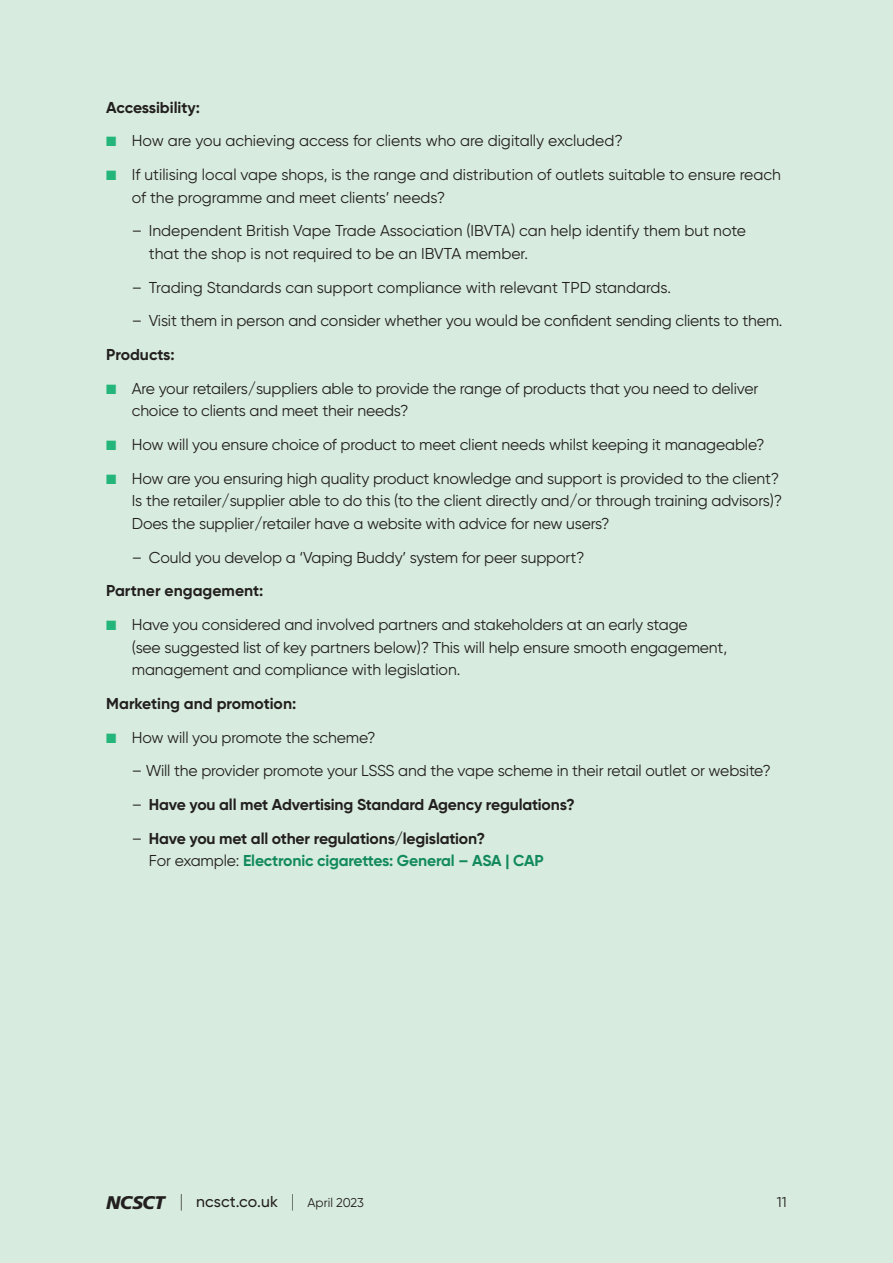
<style>
.page{position:relative;width:893px;height:1263px;background:#d7ecde}
.page>*{position:absolute;margin:0;border:0;box-sizing:border-box;transform-origin:0 0}
.t1{font:15.75px/22.5px "Gilroy";letter-spacing:-.01em;color:#231f20}
.t2{font:700 15.75px/22.5px "Gilroy";letter-spacing:-.01em;color:#231f20}
.t3{font:500 15.75px "Gilroy";letter-spacing:.01em;color:#231f20}
.t4{font:14.25px "Gilroy";color:#231f20}
.s1{color:#24b57b}
.s2{font-weight:400}
.s3{color:#138a5d}
.s4{font-family:"Frutiger LT Pro";font-weight:900;font-style:italic;font-size:18.3px}
.s5{font-weight:200;font-size:18px}
.s6{font-weight:400;font-size:12.75px}
</style>
<div class="page">
<p class="t2" style="left:106px;top:96px;width:95px">Accessibility:</p>
<p class="t1" style="left:106px;top:129px;width:518px"><span class="s1">■</span> How are you achieving access for clients who are digitally excluded?</p>
<p class="t1" style="left:132px;top:163px;width:650px;text-indent:-26px"><span class="s1">■</span> If utilising local vape shops, is the range and distribution of outlets suitable to ensure reach of the programme and meet clients’ needs?</p>
<p class="t1" style="left:149px;top:219px;width:599px;text-indent:-17px">– Independent British Vape Trade Association (IBVTA) can help identify them but note that the shop is not required to be an IBVTA member.</p>
<p class="t1" style="left:132px;top:276px;width:541px">– Trading Standards can support compliance with relevant TPD standards.</p>
<p class="t1" style="left:132px;top:309px;width:652px">– Visit them in person and consider whether you would be confident sending clients to them.</p>
<p class="t2" style="left:106px;top:343px;width:70px">Products:</p>
<p class="t1" style="left:132px;top:377px;width:628px;text-indent:-26px"><span class="s1">■</span> Are your retailers/suppliers able to provide the range of products that you need to deliver choice to clients and meet their needs?</p>
<p class="t1" style="left:106px;top:433px;width:660px"><span class="s1">■</span> How will you ensure choice of product to meet client needs whilst keeping it manageable?</p>
<p class="t1" style="left:132px;top:467px;width:652px;text-indent:-26px"><span class="s1">■</span> How are you ensuring high quality product knowledge and support is provided to the client?<br>Is the retailer/supplier able to do this (to the client directly and/or through training advisors)?<br>Does the supplier/retailer have a website with advice for new users?</p>
<p class="t1" style="left:132px;top:546px;width:454px">– Could you develop a ‘Vaping Buddy’ system for peer support?</p>
<p class="t2" style="left:106px;top:579px;width:159px">Partner engagement:</p>
<p class="t1" style="left:132px;top:613px;width:597px;text-indent:-26px"><span class="s1">■</span> Have you considered and involved partners and stakeholders at an early stage<br>(see suggested list of key partners below)? This will help ensure smooth engagement, management and compliance with legislation.</p>
<p class="t2" style="left:106px;top:692px;width:191px">Marketing and promotion:</p>
<p class="t1" style="left:106px;top:726px;width:271px"><span class="s1">■</span> How will you promote the scheme?</p>
<p class="t1" style="left:132px;top:759px;width:641px">– Will the provider promote your LSSS and the vape scheme in their retail outlet or website?</p>
<p class="t2" style="left:132px;top:793px;width:444px"><span class="s2">–</span> Have you all met Advertising Standard Agency regulations?</p>
<p class="t2" style="left:149px;top:827px;width:396px;text-indent:-17px"><span class="s2">–</span> Have you met all other regulations/legislation?<br><span class="s2">For example:</span> <span class="s3">Electronic cigarettes: General – ASA | CAP</span></p>
<p class="t3" style="left:106px;top:1191px;width:259px"><span class="s4">NCSCT</span> <span class="s5">|</span> ncsct.co.uk <span class="s5">|</span> <span class="s6">April 2023</span></p>
<p class="t4" style="left:777px;top:1193px;width:11px">11</p>
</div>
